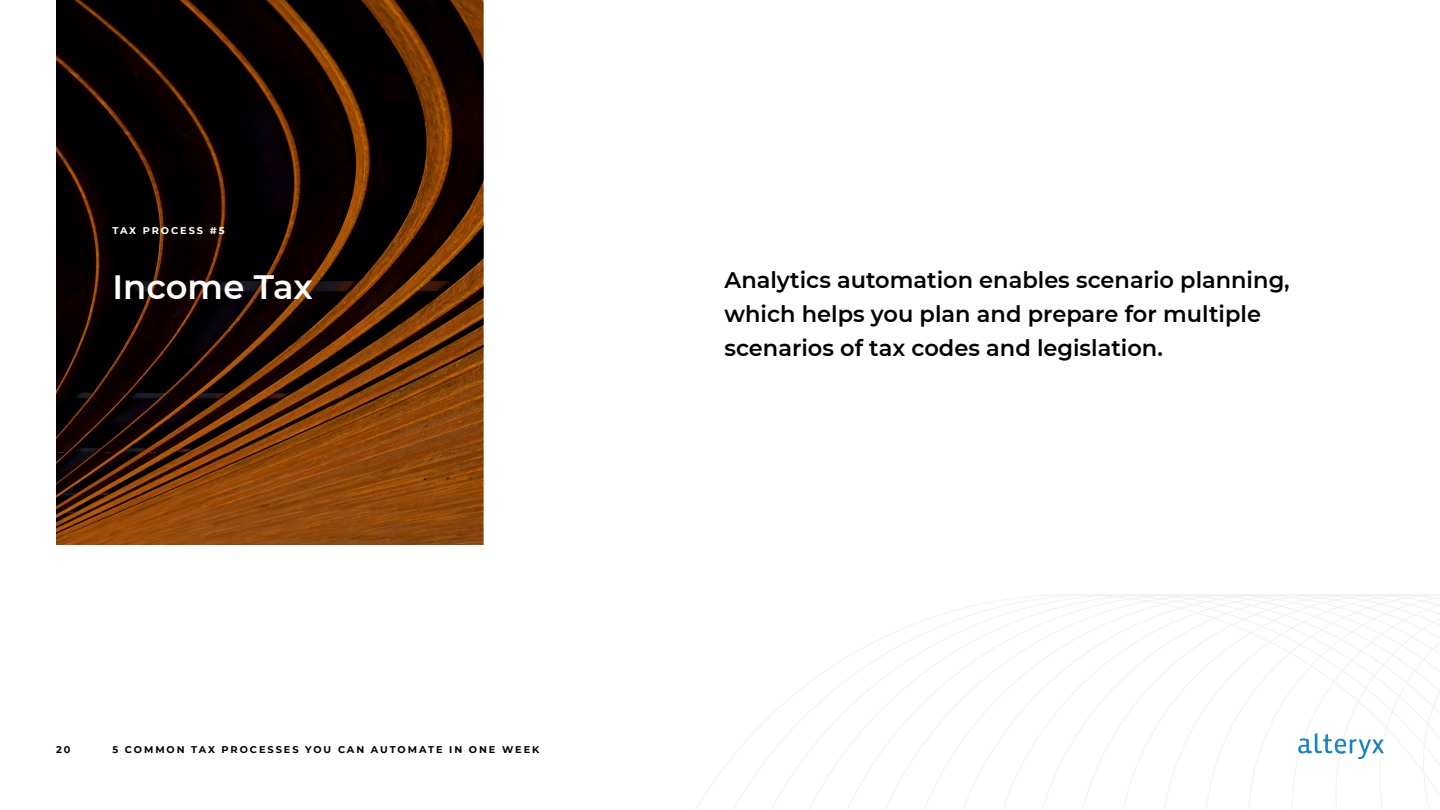
<style>
.page{position:relative;width:1440px;height:810px;background:#fff}
.page>*{position:absolute;margin:0;border:0;box-sizing:border-box;transform-origin:0 0}
.t1{font:600 33.75px "Montserrat";color:#fff}
.t2{font:600 22.5px/34px "Montserrat";color:#000}
.Wayfinding_Text{font:700 9.75px "Montserrat";letter-spacing:.2em;color:#000}
.Wayfinding_Text-2{font:700 9.75px "Montserrat";letter-spacing:.2em;color:#fff}
</style>
<div class="page">
<svg style="left:696px;top:594px;width:744px;height:216px"></svg>
<img style="left:56px;top:0;width:427px;height:544px">
<svg style="left:1298px;top:733px;width:86px;height:26px"></svg>
<p class="Wayfinding_Text-2" style="left:112px;top:223px;width:114px">TAX PROCESS #5</p>
<h1 class="t1" style="left:112px;top:263px;width:202px">Income Tax</h1>
<p class="Wayfinding_Text" style="left:56px;top:742px;width:16px">20</p>
<p class="Wayfinding_Text" style="left:112px;top:743px;width:429px">5 COMMON TAX PROCESSES YOU CAN AUTOMATE IN ONE WEEK</p>
<h2 class="t2" style="left:724px;top:262px;width:567px">Analytics automation enables scenario planning, which helps you plan and prepare for multiple scenarios of tax codes and legislation.</h2>
</div>
